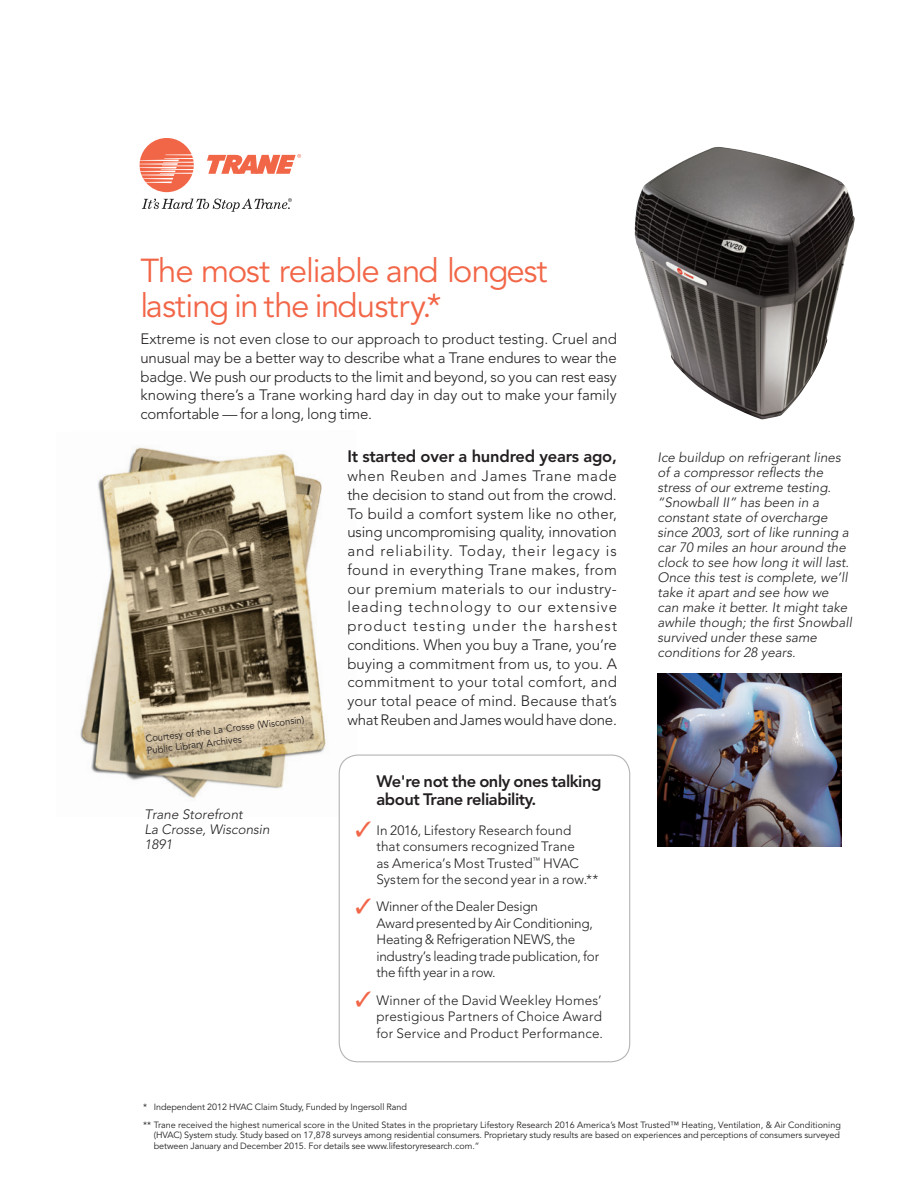
<style>
.page{position:relative;width:918px;height:1188px;background:#fff}
.page>*{position:absolute;margin:0;border:0;box-sizing:border-box;transform-origin:0 0}
.t1{font:33px/34.5px "Avenir";letter-spacing:-.03em;color:#f26648}
.t2{font:800 16.5px/18px "Avenir LT Std";letter-spacing:-.025em;color:#231f20}
.t3{font:300 15px/18.8px "Avenir LT Std";letter-spacing:-.015em;color:#231f20;text-align:justify}
.t4{font:italic 300 13.5px/15px "Avenir LT Std";color:#231f20}
.t5{font:300 13.5px/16.5px "Avenir LT Std";letter-spacing:-.005em;color:#231f20}
.t6{font:9.9px/11.9px "Avenir";color:#231f20;scale:.96 1}
.t7{font:9px/17.5px "Avenir LT Std";letter-spacing:-.005em;color:#231f20}
.s1{color:#f26648}
</style>
<div class="page">
<img style="left:80px;top:447px;width:278px;height:370px">
<img style="left:634px;top:147px;width:221px;height:273px">
<img style="left:658px;top:673px;width:184px;height:174px">
<svg style="left:140px;top:138px;width:54px;height:54px"></svg>
<svg style="left:207px;top:154px;width:94px;height:20px"></svg>
<svg style="left:142px;top:198px;width:150px;height:14px"></svg>
<div style="left:339px;top:755px;width:291px;height:307px;background:#fff;border-radius:19px"></div>
<div style="left:339px;top:755px;width:291px;height:307px;border:1px solid #b4b3b7;border-radius:19px"></div>
<h1 class="t1" style="left:140px;top:255px;width:409px">The most reliable and longest lasting in the industry.*</h1>
<p class="t3" style="left:140px;top:330px;width:478px">Extreme is not even close to our approach to product testing. Cruel and unusual may be a better way to describe what a Trane endures to wear the badge. We push our products to the limit and beyond, so you can rest easy knowing there’s a Trane working hard day in day out to make your family comfortable — for a long, long time.</p>
<p class="t6" style="left:145px;top:733px;width:168px;rotate:-7deg">Courtesy of the La Crosse (Wisconsin)<br>Public Library Archives</p>
<p class="t4" style="left:144px;top:807px;width:127px">Trane Storefront<br>La Crosse, Wisconsin<br>1891</p>
<p class="t2" style="left:347px;top:448px;width:271px">It started over a hundred years ago,</p>
<p class="t3" style="left:347px;top:467px;width:271px">when Reuben and James Trane made the decision to stand out from the crowd.<br>To build a comfort system like no other, using uncompromising quality, innovation and reliability. Today, their legacy is found in everything Trane makes, from our premium materials to our industry&shy;leading technology to our extensive product testing under the harshest conditions. When you buy a Trane, you’re buying a commitment from us, to you. A commitment to your total comfort, and your total peace of mind. Because that’s what Reuben and James would have done.</p>
<p class="t2" style="left:376px;top:772px;width:227px">We're not the only ones talking about Trane reliability.</p>
<p class="t5" style="left:376px;top:822px;width:223px;text-indent:-21px"><span class="s1">✓</span> In 2016, Lifestory Research found that consumers recognized Trane<br>as America’s Most Trusted<sup>™</sup> HVAC System for the second year in a row.**</p>
<p class="t5" style="left:376px;top:899px;width:224px;text-indent:-21px"><span class="s1">✓</span> Winner of the Dealer Design<br>Award presented by Air Conditioning, Heating &amp; Refrigeration NEWS, the industry’s leading trade publication, for the fifth year in a row.</p>
<p class="t5" style="left:376px;top:992px;width:228px;text-align:justify;text-indent:-21px"><span class="s1">✓</span> Winner of the David Weekley Homes’ prestigious Partners of Choice Award for Service and Product Performance.</p>
<p class="t4" style="left:658px;top:450px;width:196px">Ice buildup on refrigerant lines of a compressor reflects the stress of our extreme testing. “Snowball II” has been in a constant state of overcharge since 2003, sort of like running a car 70 miles an hour around the clock to see how long it will last.<br>Once this test is complete, we’ll take it apart and see how we can make it better. It might take awhile though; the first Snowball survived under these same conditions for 28 years.</p>
<p class="t7" style="left:143px;top:1098px;width:699px">* Independent 2012 HVAC Claim Study, Funded by Ingersoll Rand<br>** Trane received the highest numerical score in the United States in the proprietary Lifestory Research 2016 America’s Most Trusted™ Heating, Ventilation, &amp; Air Conditioning</p>
<p class="t7" style="left:154px;top:1130px;width:688px;line-height:10.5px">(HVAC) System study. Study based on 17,878 surveys among residential consumers. Proprietary study results are based on experiences and perceptions of consumers surveyed between January and December 2015. For details see www.lifestoryresearch.com.”</p>
</div>
